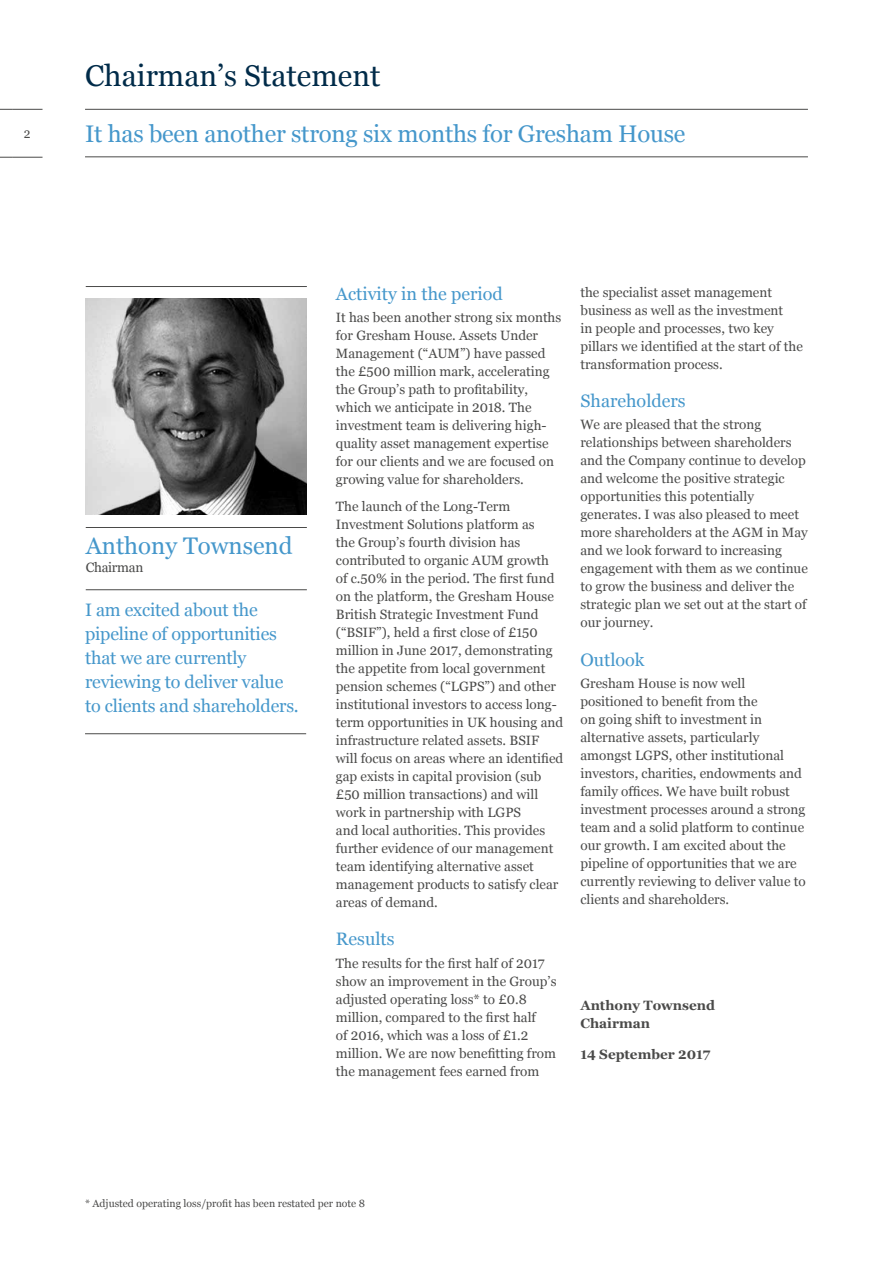
<style>
.page{position:relative;width:893px;height:1263px;background:#fff}
.page>*{position:absolute;margin:0;border:0;box-sizing:border-box;transform-origin:0 0}
.t1{font:30px "Georgia";color:#002b49}
.t2{font:24px "Georgia";letter-spacing:-.01em;color:#4597cb}
.t3{font:18px/24px "Georgia";letter-spacing:-.01em;color:#4597cb}
.t4{font:13.5px/18px "Georgia";color:#4a4a49}
.t5{font:700 13.5px/18px "Georgia";color:#4a4a49}
.t6{font:13.5px "Georgia";letter-spacing:-.02em;color:#4a4a49}
.t7{font:12px "Georgia";color:#4a4a49}
.t8{font:10.5px "Georgia";color:#4a4a49}
</style>
<div class="page">
<svg style="left:0;top:109px;width:12px;height:1px"></svg>
<hr style="left:12px;top:109px;width:31px;height:1px;background:#4a4a49">
<svg style="left:0;top:157px;width:12px;height:1px"></svg>
<hr style="left:12px;top:157px;width:31px;height:1px;background:#4a4a49">
<hr style="left:86px;top:589px;width:221px;height:1px;background:#4a4a49">
<hr style="left:86px;top:286px;width:221px;height:1px;background:#4a4a49">
<hr style="left:86px;top:527px;width:221px;height:1px;background:#4a4a49">
<img style="left:85px;top:298px;width:222px;height:216px">
<hr style="left:85px;top:109px;width:723px;height:1px;background:#4a4a49">
<hr style="left:85px;top:157px;width:723px;height:1px;background:#4a4a49">
<hr style="left:85px;top:733px;width:221px;height:1px;background:#4a4a49">
<p class="t7" style="left:24px;top:127px;width:8px">2</p>
<h1 class="t1" style="left:85px;top:59px;width:297px">Chairman’s Statement</h1>
<h2 class="t2" style="left:85px;top:120px;width:602px">It has been another strong six months for Gresham House</h2>
<h2 class="t2" style="left:86px;top:532px;width:208px">Anthony Townsend</h2>
<p class="t6" style="left:86px;top:560px;width:59px">Chairman</p>
<h3 class="t3" style="left:85px;top:598px;width:215px">I am excited about the pipeline of opportunities that we are currently reviewing to deliver value to clients and shareholders.</h3>
<h3 class="t3" style="left:336px;top:282px;width:168px">Activity in the period</h3>
<p class="t4" style="left:336px;top:308px;width:227px">It has been another strong six months for Gresham House. Assets Under Management (“AUM”) have passed the £500 million mark, accelerating the Group’s path to profitability, which we anticipate in 2018. The investment team is delivering high&shy;quality asset management expertise for our clients and we are focused on growing value for shareholders.</p>
<p class="t4" style="left:336px;top:497px;width:229px">The launch of the Long-Term Investment Solutions platform as<br>the Group’s fourth division has contributed to organic AUM growth of c.50% in the period. The first fund on the platform, the Gresham House British Strategic Investment Fund (“BSIF”), held a first close of £150 million in June 2017, demonstrating the appetite from local government pension schemes (“LGPS”) and other institutional investors to access long&shy;term opportunities in UK housing and infrastructure related assets. BSIF will focus on areas where an identified gap exists in capital provision (sub £50 million transactions) and will work in partnership with LGPS<br>and local authorities. This provides further evidence of our management team identifying alternative asset management products to satisfy clear areas of demand.</p>
<h3 class="t3" style="left:336px;top:927px;width:60px">Results</h3>
<p class="t4" style="left:336px;top:954px;width:222px">The results for the first half of 2017 show an improvement in the Group’s adjusted operating loss* to £0.8 million, compared to the first half<br>of 2016, which was a loss of £1.2 million. We are now benefitting from the management fees earned from</p>
<p class="t4" style="left:580px;top:283px;width:224px">the specialist asset management business as well as the investment<br>in people and processes, two key pillars we identified at the start of the transformation process.</p>
<h3 class="t3" style="left:580px;top:389px;width:107px">Shareholders</h3>
<p class="t4" style="left:580px;top:416px;width:229px">We are pleased that the strong relationships between shareholders and the Company continue to develop and welcome the positive strategic opportunities this potentially generates. I was also pleased to meet more shareholders at the AGM in May and we look forward to increasing engagement with them as we continue to grow the business and deliver the strategic plan we set out at the start of our journey.</p>
<h3 class="t3" style="left:580px;top:648px;width:66px">Outlook</h3>
<p class="t4" style="left:580px;top:675px;width:227px">Gresham House is now well positioned to benefit from the<br>on going shift to investment in alternative assets, particularly amongst LGPS, other institutional investors, charities, endowments and family offices. We have built robust investment processes around a strong team and a solid platform to continue our growth. I am excited about the pipeline of opportunities that we are currently reviewing to deliver value to clients and shareholders.</p>
<p class="t5" style="left:580px;top:997px;width:136px">Anthony Townsend<br>Chairman</p>
<p class="t5" style="left:580px;top:1045px;width:131px">14 September 2017</p>
<p class="t8" style="left:85px;top:1197px;width:282px">* Adjusted operating loss/profit has been restated per note 8</p>
</div>
